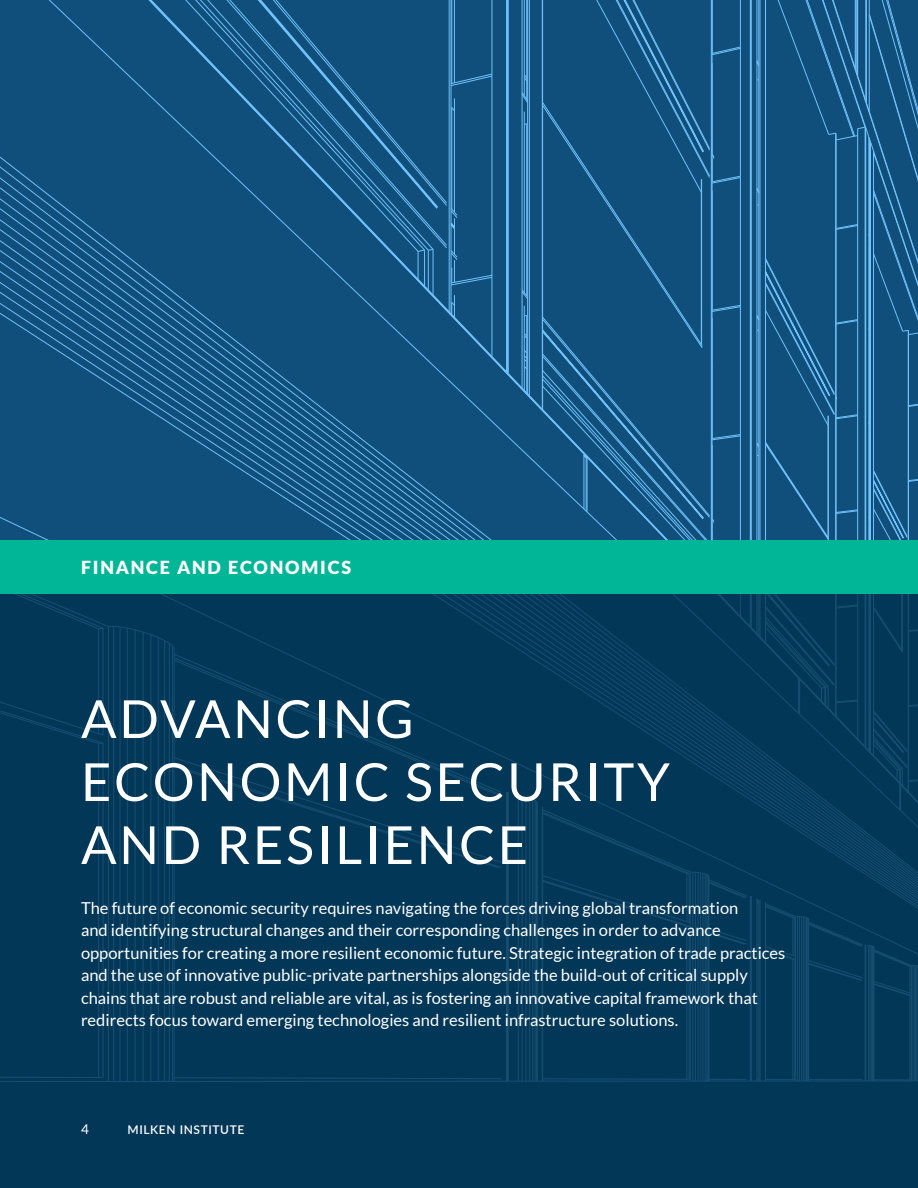
<style>
.page{position:relative;width:918px;height:1188px;background:#fff}
.page>*{position:absolute;margin:0;border:0;box-sizing:border-box;transform-origin:0 0}
.t1{font:52.5px/63px "Lato";letter-spacing:.05em;color:#fff}
.t2{font:900 18px "Lato";letter-spacing:.1em;color:#fff}
.t3{font:16.5px/22.5px "Lato";color:#fff}
.t4{font:13.5px "Lato";color:#fff}
.t5{font:600 12px "Lato";letter-spacing:.05em;color:#fff}
</style>
<div class="page">
<svg style="left:0;top:0;width:918px;height:540px;background:#165683"></svg>
<div style="left:0;top:594px;width:918px;height:594px;background:#033758"></div>
<div style="left:0;top:540px;width:918px;height:54px;background:#00b696"></div>
<p class="t2" style="left:81px;top:557px;width:272px">FINANCE AND ECONOMICS</p>
<h1 class="t1" style="left:81px;top:687px;width:590px">ADVANCING<br>ECONOMIC SECURITY<br>AND RESILIENCE</h1>
<p class="t3" style="left:81px;top:896px;width:706px">The future of economic security requires navigating the forces driving global transformation<br>and identifying structural changes and their corresponding challenges in order to advance opportunities for creating a more resilient economic future. Strategic integration of trade practices and the use of innovative public-private partnerships alongside the build-out of critical supply chains that are robust and reliable are vital, as is fostering an innovative capital framework that redirects focus toward emerging technologies and resilient infrastructure solutions.</p>
<p class="t4" style="left:81px;top:1122px;width:9px">4</p>
<p class="t5" style="left:128px;top:1121px;width:118px">MILKEN INSTITUTE</p>
</div>
